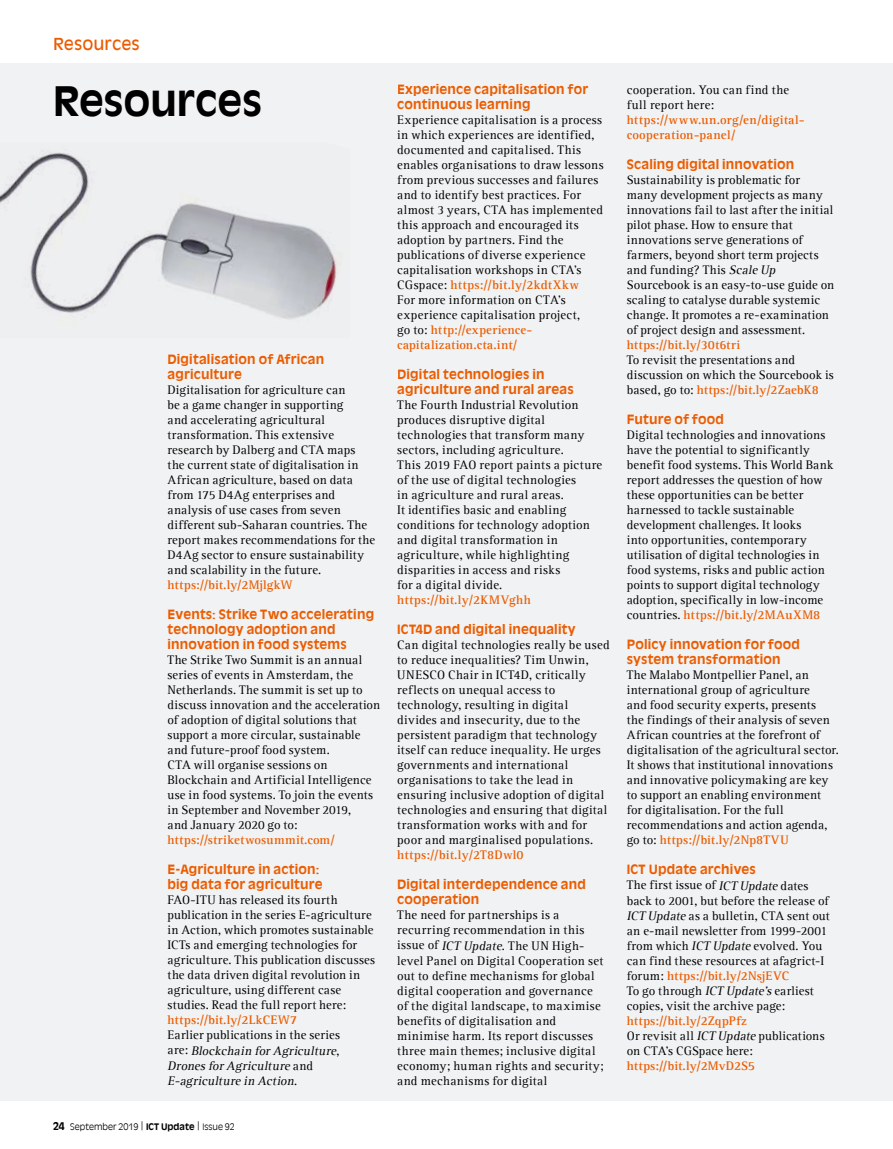
<style>
.page{position:relative;width:893px;height:1149px;background:#fff}
.page>*{position:absolute;margin:0;border:0;box-sizing:border-box;transform-origin:0 0}
.t1{font:700 40.5px "Antique Olive LT";letter-spacing:-.005em;color:#000}
.t2{font:16.5px "Antique Olive LT";letter-spacing:.005em;color:#eb5c00}
.t3{font:12.75px/15px "Agfa Rotis Serif";letter-spacing:.02em;color:#000}
.t4{font:700 12.75px/15px "Antique Olive LT";letter-spacing:.015em;color:#eb5c00}
.t5{font:700 12.75px/15px "Agfa Rotis Serif";letter-spacing:.015em;color:#eb5c00}
.t6{font:italic 12.75px/15.1px "Agfa Rotis Serif";color:#000}
.t7{font:300 9px "Antique Olive LT";letter-spacing:.005em;color:#000}
.s1{font-style:normal}
.s2{font-weight:700;font-size:10.5px}
.s3{font-weight:700}
.s4{font-weight:700;color:#eb5c00}
.s5{font-style:italic}
</style>
<div class="page">
<div style="left:0;top:64px;width:893px;height:1036px;background:#f1f2f3"></div>
<img style="left:0;top:150px;width:342px;height:170px">
<p class="t2" style="left:53px;top:34px;width:88px">Resources</p>
<h1 class="t1" style="left:53px;top:76px;width:211px">Resources</h1>
<p class="t4" style="left:168px;top:352px;width:158px">Digitalisation of African agriculture</p>
<p class="t3" style="left:168px;top:382px;width:209px">Digitalisation for agriculture can<br>be a game changer in supporting<br>and accelerating agricultural transformation. This extensive research by Dalberg and CTA maps the current state of digitalisation in African agriculture, based on data from 175 D4Ag enterprises and analysis of use cases from seven different sub-Saharan countries. The report makes recommendations for the D4Ag sector to ensure sustainability and scalability in the future.</p>
<p class="t5" style="left:168px;top:577px;width:127px">https://bit.ly/2MjlgkW</p>
<p class="t4" style="left:168px;top:607px;width:208px">Events: Strike Two accelerating technology adoption and innovation in food systems</p>
<p class="t3" style="left:168px;top:652px;width:214px">The Strike Two Summit is an annual series of events in Amsterdam, the Netherlands. The summit is set up to discuss innovation and the acceleration of adoption of digital solutions that support a more circular, sustainable and future-proof food system.<br>CTA will organise sessions on Blockchain and Artificial Intelligence use in food systems. To join the events in September and November 2019,<br>and January 2020 go to:</p>
<p class="t5" style="left:168px;top:832px;width:169px">https://striketwosummit.com/</p>
<p class="t4" style="left:168px;top:861px;width:156px">E-Agriculture in action: big data for agriculture</p>
<p class="t3" style="left:168px;top:892px;width:209px">FAO-ITU has released its fourth publication in the series E-agriculture in Action, which promotes sustainable ICTs and emerging technologies for agriculture. This publication discusses the data driven digital revolution in agriculture, using different case studies. Read the full report here:</p>
<p class="t5" style="left:168px;top:1012px;width:131px">https://bit.ly/2LkCEW7</p>
<p class="t6" style="left:168px;top:1027px;width:174px"><span class="s1">Earlier publications in the series a r e :</span> Blockchain forAgriculture<span class="s1">,<br></span>DronesforAgriculture <span class="s1">a n d<br></span>E-agriculture in Action<span class="s1">.</span></p>
<p class="t7" style="left:53px;top:1120px;width:183px"><span class="s2">24</span> September 2019 | <span class="s3">ICT Update</span> | Issue 92</p>
<p class="t4" style="left:397px;top:82px;width:192px">Experience capitalisation for continuous learning</p>
<p class="t3" style="left:397px;top:112px;width:208px">Experience capitalisation is a process in which experiences are identified, documented and capitalised. This enables organisations to draw lessons from previous successes and failures and to identify best practices. For almost 3 years, CTA has implemented this approach and encouraged its adoption by partners. Find the publications of diverse experience capitalisation workshops in CTA’s CGspace: <span class="s4">https://bit.ly/2kdtXkw<br></span>For more information on CTA’s experience capitalisation project,<br>go to: <span class="s4">http://experience&shy;capitalization.cta.int/</span></p>
<p class="t4" style="left:397px;top:367px;width:178px">Digital technologies in agriculture and rural areas</p>
<p class="t3" style="left:397px;top:397px;width:207px">The Fourth Industrial Revolution produces disruptive digital technologies that transform many sectors, including agriculture.<br>This 2019 FAO report paints a picture of the use of digital technologies<br>in agriculture and rural areas.<br>It identifies basic and enabling conditions for technology adoption and digital transformation in agriculture, while highlighting disparities in access and risks<br>for a digital divide.</p>
<p class="t5" style="left:397px;top:592px;width:135px">https://bit.ly/2KMVghh</p>
<p class="t4" style="left:397px;top:621px;width:180px">ICT4D and digital inequality</p>
<p class="t3" style="left:397px;top:637px;width:214px">Can digital technologies really be used to reduce inequalities? Tim Unwin, UNESCO Chair in ICT4D, critically reflects on unequal access to technology, resulting in digital divides and insecurity, due to the persistent paradigm that technology itself can reduce inequality. He urges governments and international organisations to take the lead in ensuring inclusive adoption of digital technologies and ensuring that digital transformation works with and for poor and marginalised populations.</p>
<p class="t5" style="left:397px;top:847px;width:128px">https://bit.ly/2T8Dwl0</p>
<p class="t4" style="left:397px;top:876px;width:190px">Digital interdependence and cooperation</p>
<p class="t3" style="left:397px;top:907px;width:208px">The need for partnerships is a recurring recommendation in this issue of <span class="s5">ICT Update</span>. The UN High&shy;level Panel on Digital Cooperation set out to define mechanisms for global digital cooperation and governance of the digital landscape, to maximise benefits of digitalisation and minimise harm. Its report discusses three main themes; inclusive digital economy; human rights and security; and mechanisms for digital</p>
<p class="t3" style="left:627px;top:82px;width:164px">cooperation. You can find the full report here:</p>
<p class="t5" style="left:627px;top:112px;width:179px">https://www.un.org/en/digital&shy;cooperation-panel/</p>
<p class="t4" style="left:627px;top:157px;width:169px">Scaling digital innovation</p>
<p class="t3" style="left:627px;top:172px;width:209px">Sustainability is problematic for<br>many development projects as many innovations fail to last after the initial pilot phase. How to ensure that innovations serve generations of farmers, beyond short term projects and funding? This <span class="s5">Scale Up </span>Sourcebook is an easy-to-use guide on scaling to catalyse durable systemic change. It promotes a re-examination of project design and assessment.</p>
<p class="t5" style="left:627px;top:337px;width:115px">https://bit.ly/30t6tri</p>
<p class="t3" style="left:627px;top:352px;width:209px">To revisit the presentations and discussion on which the Sourcebook is based, go to: <span class="s4">https://bit.ly/2ZaebK8</span></p>
<p class="t4" style="left:627px;top:412px;width:99px">Future of food</p>
<p class="t3" style="left:627px;top:427px;width:208px">Digital technologies and innovations have the potential to significantly benefit food systems. This World Bank report addresses the question of how these opportunities can be better harnessed to tackle sustainable development challenges. It looks<br>into opportunities, contemporary utilisation of digital technologies in food systems, risks and public action points to support digital technology adoption, specifically in low-income countries. <span class="s4">https://bit.ly/2MAuXM8</span></p>
<p class="t4" style="left:627px;top:636px;width:175px">Policy innovation for food system transformation</p>
<p class="t3" style="left:627px;top:667px;width:214px">The Malabo Montpellier Panel, an international group of agriculture<br>and food security experts, presents<br>the findings of their analysis of seven African countries at the forefront of digitalisation of the agricultural sector.<br>It shows that institutional innovations and innovative policymaking are key to support an enabling environment for digitalisation. For the full recommendations and action agenda, go to: <span class="s4">https://bit.ly/2Np8TVU</span></p>
<p class="t4" style="left:627px;top:861px;width:131px">ICT Update archives</p>
<p class="t3" style="left:627px;top:877px;width:204px">The first issue of <span class="s5">ICT Update</span> dates back to 2001, but before the release of <span class="s5">ICT Update</span> as a bulletin, CTA sent out an e-mail newsletter from 1999-2001 from which <span class="s5">ICT Update</span> evolved. You can find these resources at afagrict-I forum: <span class="s4">https://bit.ly/2NsjEVC<br></span>To go through <span class="s5">ICT Update’s</span>earliest copies, visit the archive page:</p>
<p class="t3" style="left:627px;top:1012px;width:199px"><span class="s4">https://bit.ly/2ZqpPfz<br></span>Or revisit all <span class="s5">ICT Update</span> publications on CTA’s CGSpace here:</p>
<p class="t5" style="left:627px;top:1057px;width:130px">https://bit.ly/2MvD2S5</p>
</div>
